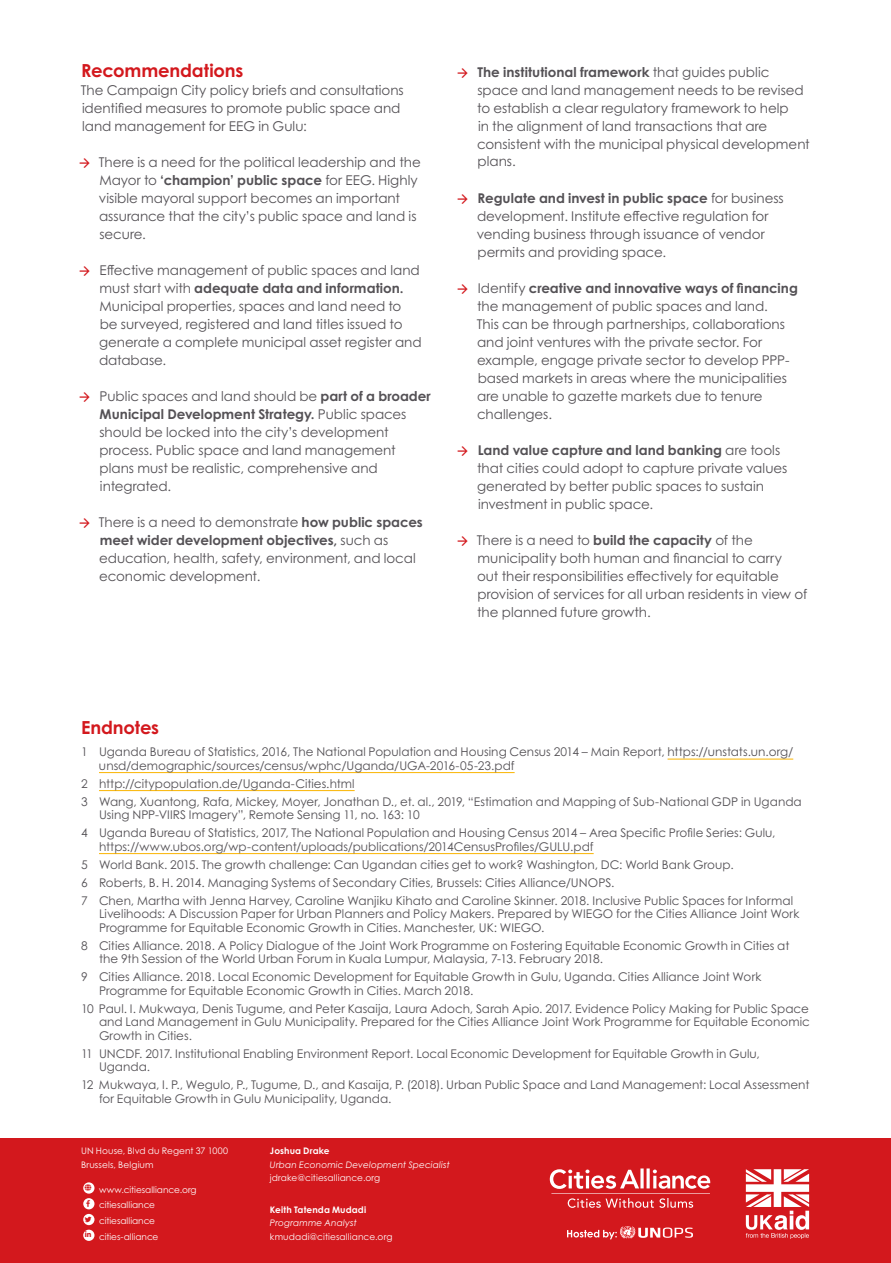
<style>
.page{position:relative;width:891px;height:1263px;background:#fff}
.page>*{position:absolute;margin:0;border:0;box-sizing:border-box;transform-origin:0 0}
.body_h2{font:700 18px "Century Gothic Pro";letter-spacing:-.01em;color:#d3181d}
.endnote_h2{font:700 18px "Century Gothic Pro";letter-spacing:-.01em;color:#d3181d}
.body_p_dark{font:13.5px/18px "Century Gothic Pro";letter-spacing:-.005em;color:#545155}
.endnote{font:12px/13.5px "Century Gothic Pro";color:#545155}
.folio_p_light{font:9px/13.5px "Century Gothic Pro";letter-spacing:.01em;color:#fff}
.folio_url_light{font:9px "Century Gothic Pro";letter-spacing:-.005em;color:#fff}
.t1{font:italic 9px "Century Gothic Pro";letter-spacing:.01em;color:#fff}
.t2{font:700 9px "Century Gothic Pro";letter-spacing:.01em;color:#fff}
.s1{font-family:"Allumi Std";font-weight:300;font-size:18px;color:#d3181d}
.s2{font-weight:700}
</style>
<div class="page">
<hr style="left:668px;top:759px;width:125px;height:1px;background:#fab400">
<hr style="left:99px;top:772px;width:416px;height:1px;background:#fab400">
<hr style="left:99px;top:790px;width:256px;height:1px;background:#fab400">
<hr style="left:99px;top:853px;width:495px;height:1px;background:#fab400">
<div style="left:0;top:1139px;width:891px;height:124px;background:#d3181d"></div>
<svg style="left:83px;top:1182px;width:12px;height:11px"></svg>
<div style="left:83px;top:1198px;width:12px;height:11px;background:#fff;border-radius:50%"></div>
<svg style="left:83px;top:1214px;width:12px;height:11px"></svg>
<svg style="left:83px;top:1229px;width:12px;height:12px"></svg>
<svg style="left:567px;top:1226px;width:126px;height:13px"></svg>
<svg style="left:550px;top:1168px;width:160px;height:40px"></svg>
<svg style="left:746px;top:1169px;width:63px;height:70px"></svg>
<svg style="left:85px;top:1231px;width:6px;height:6px"></svg>
<svg style="left:85px;top:1184px;width:6px;height:7px"></svg>
<svg style="left:85px;top:1216px;width:6px;height:6px"></svg>
<p class="body_h2" style="left:81px;top:59px;width:164px">Recommendations</p>
<p class="body_p_dark" style="left:81px;top:80px;width:324px">The Campaign City policy briefs and consultations identified measures to promote public space and land management for EEG in Gulu:</p>
<p class="body_p_dark" style="left:99px;top:152px;width:323px;text-indent:-22px"><span class="s1">→</span> There is a need for the political leadership and the Mayor to <span class="s2">‘champion’ public space</span> for EEG. Highly visible mayoral support becomes an important assurance that the city’s public space and land is secure.</p>
<p class="body_p_dark" style="left:99px;top:260px;width:324px;text-indent:-22px"><span class="s1">→</span> Effective management of public spaces and land must start with <span class="s2">adequate data and information.<br></span>Municipal properties, spaces and land need to be surveyed, registered and land titles issued to generate a complete municipal asset register and database.</p>
<p class="body_p_dark" style="left:99px;top:386px;width:333px;text-indent:-22px"><span class="s1">→</span> Public spaces and land should be <span class="s2">part of a broader Municipal Development Strategy.</span> Public spaces should be locked into the city’s development process. Public space and land management plans must be realistic, comprehensive and integrated.</p>
<p class="body_p_dark" style="left:99px;top:512px;width:325px;text-indent:-22px"><span class="s1">→</span> There is a need to demonstrate <span class="s2">how public spaces meet wider development objectives,</span> such as education, health, safety, environment, and local economic development.</p>
<p class="body_p_dark" style="left:477px;top:62px;width:334px;text-indent:-22px"><span class="s1">→</span> <span class="s2">The institutional framework</span> that guides public space and land management needs to be revised to establish a clear regulatory framework to help<br>in the alignment of land transactions that are consistent with the municipal physical development plans.</p>
<p class="body_p_dark" style="left:477px;top:188px;width:308px;text-indent:-22px"><span class="s1">→</span> <span class="s2">Regulate and invest in public space</span> for business development. Institute effective regulation for vending business through issuance of vendor permits and providing space.</p>
<p class="body_p_dark" style="left:477px;top:278px;width:323px;text-indent:-22px"><span class="s1">→</span> Identify <span class="s2">creative and innovative ways of financing </span>the management of public spaces and land.<br>This can be through partnerships, collaborations and joint ventures with the private sector. For example, engage private sector to develop PPP&shy;based markets in areas where the municipalities are unable to gazette markets due to tenure challenges.</p>
<p class="body_p_dark" style="left:477px;top:440px;width:312px;text-indent:-22px"><span class="s1">→</span> <span class="s2">Land value capture and land banking</span> are tools that cities could adopt to capture private values generated by better public spaces to sustain investment in public space.</p>
<p class="body_p_dark" style="left:477px;top:530px;width:332px;text-indent:-22px"><span class="s1">→</span> There is a need to <span class="s2">build the capacity</span> of the municipality both human and financial to carry<br>out their responsibilities effectively for equitable provision of services for all urban residents in view of the planned future growth.</p>
<p class="endnote_h2" style="left:81px;top:716px;width:80px">Endnotes</p>
<p class="endnote" style="left:99px;top:745px;width:696px;text-indent:-18px">1 Uganda Bureau of Statistics, 2016, The National Population and Housing Census 2014 – Main Report, https://unstats.un.org/ unsd/demographic/sources/census/wphc/Uganda/UGA-2016-05-23.pdf</p>
<p class="endnote" style="left:81px;top:776px;width:275px">2 http://citypopulation.de/Uganda-Cities.html</p>
<p class="endnote" style="left:99px;top:794px;width:704px;text-indent:-18px">3 Wang, Xuantong, Rafa, Mickey, Moyer, Jonathan D., et. al., 2019, “Estimation and Mapping of Sub-National GDP in Uganda<br>Using NPP-VIIRS Imagery”, Remote Sensing 11, no. 163: 10</p>
<p class="endnote" style="left:99px;top:826px;width:678px;text-indent:-18px">4 Uganda Bureau of Statistics, 2017, The National Population and Housing Census 2014 – Area Specific Profile Series: Gulu, https://www.ubos.org/wp-content/uploads/publications/2014CensusProfiles/GULU.pdf</p>
<p class="endnote" style="left:81px;top:857px;width:654px">5 World Bank. 2015. The growth challenge: Can Ugandan cities get to work? Washington, DC: World Bank Group.</p>
<p class="endnote" style="left:81px;top:875px;width:535px">6 Roberts, B. H. 2014. Managing Systems of Secondary Cities, Brussels: Cities Alliance/UNOPS.</p>
<p class="endnote" style="left:99px;top:893px;width:702px;text-indent:-18px">7 Chen, Martha with Jenna Harvey, Caroline Wanjiku Kihato and Caroline Skinner. 2018. Inclusive Public Spaces for Informal<br>Livelihoods: A Discussion Paper for Urban Planners and Policy Makers. Prepared by WIEGO for the Cities Alliance Joint Work<br>Programme for Equitable Economic Growth in Cities. Manchester, UK: WIEGO.</p>
<p class="endnote" style="left:99px;top:938px;width:692px;text-indent:-18px">8 Cities Alliance. 2018. A Policy Dialogue of the Joint Work Programme on Fostering Equitable Economic Growth in Cities at the 9th Session of the World Urban Forum in Kuala Lumpur, Malaysia, 7-13. February 2018.</p>
<p class="endnote" style="left:99px;top:970px;width:664px;text-indent:-18px">9 Cities Alliance. 2018. Local Economic Development for Equitable Growth in Gulu, Uganda. Cities Alliance Joint Work<br>Programme for Equitable Economic Growth in Cities. March 2018.</p>
<p class="endnote" style="left:99px;top:1001px;width:712px;text-align:justify;text-indent:-18px">10 Paul. I. Mukwaya, Denis Tugume, and Peter Kasaija, Laura Adoch, Sarah Apio. 2017. Evidence Policy Making for Public Space and Land Management in Gulu Municipality. Prepared for the Cities Alliance Joint Work Programme for Equitable Economic Growth in Cities.</p>
<p class="endnote" style="left:99px;top:1046px;width:662px;text-indent:-18px">11 UNCDF. 2017. Institutional Enabling Environment Report. Local Economic Development for Equitable Growth in Gulu,<br>Uganda.</p>
<p class="endnote" style="left:99px;top:1078px;width:712px;text-indent:-18px">12 Mukwaya, I. P., Wegulo, P., Tugume, D., and Kasaija, P. (2018). Urban Public Space and Land Management: Local Assessment for Equitable Growth in Gulu Municipality, Uganda.</p>
<p class="folio_p_light" style="left:81px;top:1144px;width:149px">UN House, Blvd du Regent 37 1000<br>Brussels, Belgium</p>
<p class="folio_url_light" style="left:99px;top:1184px;width:99px">www.citiesalliance.org</p>
<p class="folio_url_light" style="left:99px;top:1199px;width:58px">citiesalliance</p>
<p class="folio_url_light" style="left:99px;top:1215px;width:58px">citiesalliance</p>
<p class="folio_url_light" style="left:99px;top:1231px;width:61px">cities-alliance</p>
<p class="t2" style="left:270px;top:1145px;width:61px">Joshua Drake</p>
<p class="t1" style="left:270px;top:1159px;width:181px">Urban Economic Development Specialist</p>
<p class="folio_p_light" style="left:270px;top:1171px;width:112px">jdrake@citiesalliance.org</p>
<p class="t2" style="left:270px;top:1204px;width:98px">Keith Tatenda Mudadi</p>
<p class="t1" style="left:270px;top:1218px;width:88px">Programme Analyst</p>
<p class="folio_p_light" style="left:270px;top:1230px;width:124px">kmudadi@citiesalliance.org</p>
</div>
